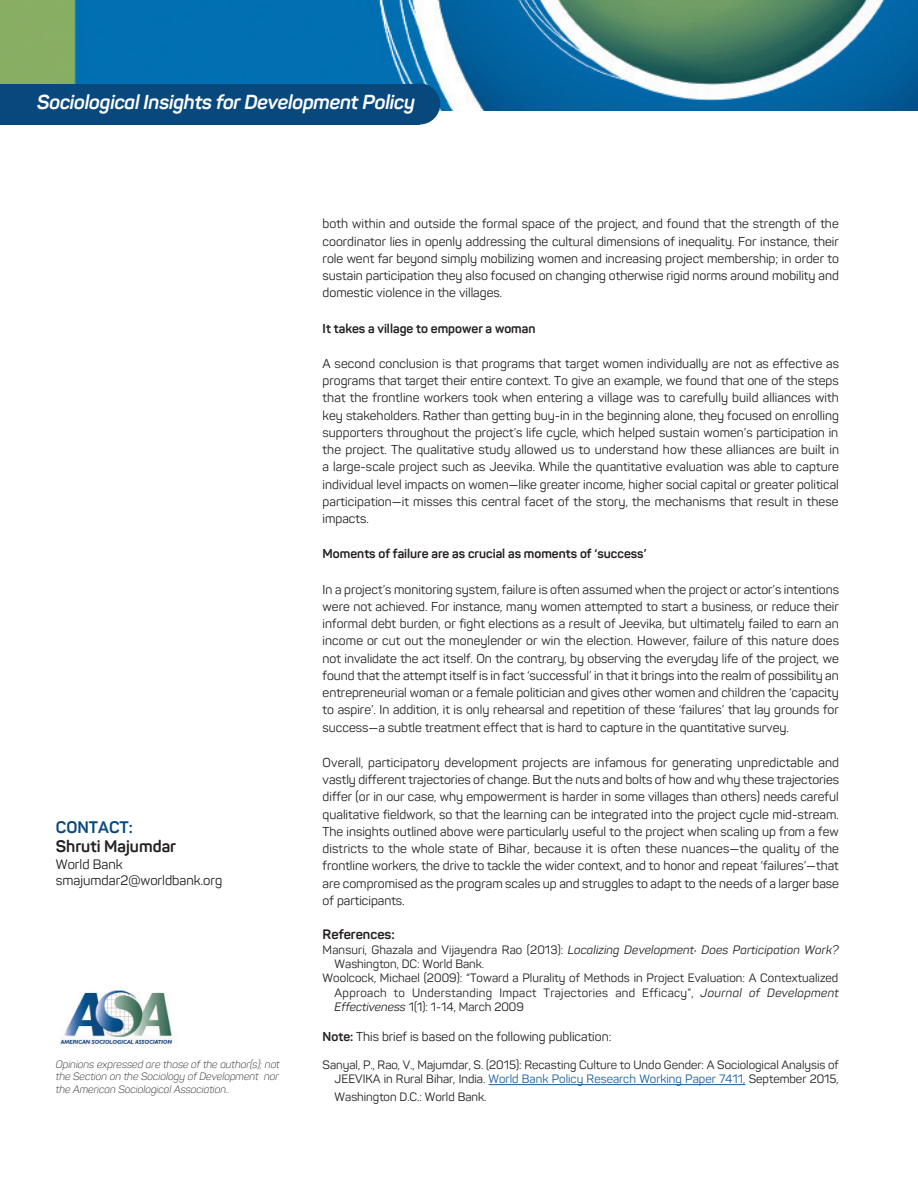
<style>
.page{position:relative;width:918px;height:1188px;background:#fff}
.page>*{position:absolute;margin:0;border:0;box-sizing:border-box;transform-origin:0 0}
.t1{font:italic 700 19.95px "Panton";letter-spacing:-.015em;color:#fff}
.t2{font:700 16.5px "Panton";color:#231f20}
.t3{font:700 16.5px "Panton";color:#09487c}
.t4{font:13.5px "Panton";color:#231f20}
.t5{font:700 13.5px "Panton";color:#231f20}
.t6{font:12.75px/17.2px "Panton";color:#231f20;text-align:justify}
.t7{font:700 12.75px "Panton";color:#231f20}
.t8{font:12px/14.4px "Panton";color:#231f20}
.t9{font:italic 300 10.5px/12.6px "Panton";color:#231f20;text-align:justify}
.s1{font-style:italic}
.s2{font-weight:700}
.s3{color:#175d9e}
</style>
<div class="page">
<img style="left:0;top:0;width:918px;height:111px">
<hr style="left:489px;top:1084px;width:256px;height:1px;background:#175d9e">
<img style="left:60px;top:990px;width:115px;height:58px">
<div style="left:0;top:84px;width:419px;height:40px;background:#09487c"></div>
<div style="left:400px;top:83px;width:40px;height:41px;background:#09487c;border-radius:50%"></div>
<p class="t1" style="left:37px;top:90px;width:379px">Sociological Insights for Development Policy</p>
<p class="t3" style="left:56px;top:816px;width:79px">CONTACT:</p>
<p class="t2" style="left:56px;top:836px;width:122px">Shruti Majumdar</p>
<p class="t4" style="left:56px;top:856px;width:68px">World Bank</p>
<p class="t4" style="left:56px;top:872px;width:168px">smajumdar2@worldbank.org</p>
<p class="t9" style="left:56px;top:1058px;width:226px">Opinions expressed are those of the author(s); not the Section on the Sociology of Development nor the American Sociological Association..</p>
<p class="t6" style="left:323px;top:215px;width:518px">both within and outside the formal space of the project, and found that the strength of the coordinator lies in openly addressing the cultural dimensions of inequality. For instance, their role went far beyond simply mobilizing women and increasing project membership; in order to sustain participation they also focused on changing otherwise rigid norms around mobility and domestic violence in the villages.</p>
<p class="t7" style="left:323px;top:320px;width:214px">It takes a village to empower a woman</p>
<p class="t6" style="left:323px;top:355px;width:518px">A second conclusion is that programs that target women individually are not as effective as programs that target their entire context. To give an example, we found that one of the steps that the frontline workers took when entering a village was to carefully build alliances with key stakeholders. Rather than getting buy-in in the beginning alone, they focused on enrolling supporters throughout the project’s life cycle, which helped sustain women’s participation in the project. The qualitative study allowed us to understand how these alliances are built in a large-scale project such as Jeevika. While the quantitative evaluation was able to capture individual level impacts on women—like greater income, higher social capital or greater political participation—it misses this central facet of the story, the mechanisms that result in these impacts.</p>
<p class="t7" style="left:323px;top:546px;width:325px">Moments of failure are as crucial as moments of ‘success’</p>
<p class="t6" style="left:323px;top:581px;width:518px">In a project’s monitoring system, failure is often assumed when the project or actor’s intentions were not achieved. For instance, many women attempted to start a business, or reduce their informal debt burden, or fight elections as a result of Jeevika, but ultimately failed to earn an income or cut out the moneylender or win the election. However, failure of this nature does not invalidate the act itself. On the contrary, by observing the everyday life of the project, we found that the attempt itself is in fact ‘successful’ in that it brings into the realm of possibility an entrepreneurial woman or a female politician and gives other women and children the ‘capacity to aspire’. In addition, it is only rehearsal and repetition of these ‘failures’ that lay grounds for success—a subtle treatment effect that is hard to capture in the quantitative survey.</p>
<p class="t6" style="left:323px;top:754px;width:518px">Overall, participatory development projects are infamous for generating unpredictable and vastly different trajectories of change. But the nuts and bolts of how and why these trajectories differ (or in our case, why empowerment is harder in some villages than others) needs careful qualitative fieldwork, so that the learning can be integrated into the project cycle mid-stream.<br>The insights outlined above were particularly useful to the project when scaling up from a few districts to the whole state of Bihar, because it is often these nuances—the quality of the frontline workers, the drive to tackle the wider context, and to honor and repeat ‘failures’—that are compromised as the program scales up and struggles to adapt to the needs of a larger base of participants.</p>
<p class="t5" style="left:323px;top:926px;width:74px">References:</p>
<p class="t8" style="left:335px;top:942px;width:506px;text-indent:-12px">Mansuri, Ghazala and Vijayendra Rao (2013): <span class="s1">Localizing Development: Does Participation Work?<br></span>Washington, DC: World Bank.</p>
<p class="t8" style="left:335px;top:971px;width:506px;text-align:justify;text-indent:-12px">Woolcock, Michael (2009): “Toward a Plurality of Methods in Project Evaluation: A Contextualized Approach to Understanding Impact Trajectories and Efficacy”, <span class="s1">Journal of Development Effectiveness</span> 1(1): 1-14, March 2009</p>
<p class="t6" style="left:323px;top:1028px;width:290px"><span class="s2">Note:</span> This brief is based on the following publication:</p>
<p class="t8" style="left:323px;top:1058px;width:518px;text-align:right">Sanyal, P., Rao, V., Majumdar, S. (2015): Recasting Culture to Undo Gender: A Sociological Analysis of<br>JEEVIKA in Rural Bihar, India. <span class="s3">World Bank Policy Research Working Paper 7411,</span> September 2015,</p>
<p class="t8" style="left:335px;top:1089px;width:153px">Washington D.C.: World Bank.</p>
</div>
